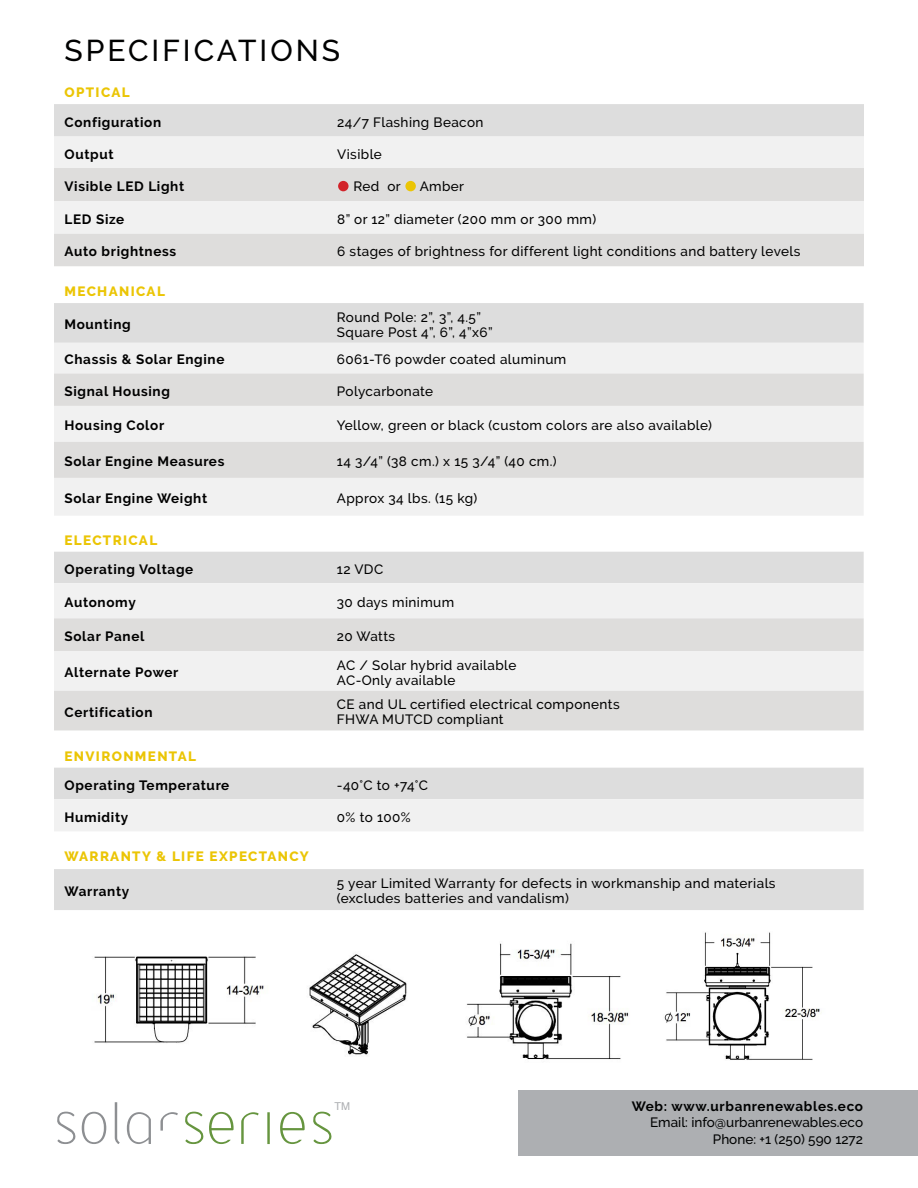
<style>
.page{position:relative;width:918px;height:1188px;background:#fff}
.page>*{position:absolute;margin:0;border:0;box-sizing:border-box;transform-origin:0 0}
.t1{font:500 30px "Raleway";letter-spacing:.1em;color:#000101}
.t2{font:500 13.5px/15px "Raleway";letter-spacing:.03em;color:#000}
.t3{font:700 13.5px "Raleway";letter-spacing:.05em;color:#000}
.t4{font:800 13.5px "Raleway";letter-spacing:.1em;color:#ebc505}
.t5{font:500 13.5px/16.2px "Raleway";color:#000101;text-align:right}
.t6{font:700 13.5px "Raleway";letter-spacing:.05em;color:#000101}
.t7{font:10.8px "Helvetica";color:#adafb2}
</style>
<div class="page">
<svg style="left:54px;top:104px;width:810px;height:162px"></svg>
<svg style="left:54px;top:552px;width:810px;height:178px"></svg>
<svg style="left:54px;top:768px;width:810px;height:63px"></svg>
<div style="left:54px;top:869px;width:810px;height:41px;background:#ddd"></div>
<svg style="left:54px;top:303px;width:810px;height:212px"></svg>
<div style="left:338px;top:181px;width:11px;height:10px;background:#d2232a;border-radius:50%"></div>
<div style="left:405px;top:181px;width:11px;height:10px;background:#ebc505;border-radius:50%"></div>
<img style="left:94px;top:954px;width:313px;height:101px">
<img style="left:466px;top:943px;width:163px;height:117px">
<img style="left:664px;top:932px;width:157px;height:128px">
<div style="left:518px;top:1090px;width:400px;height:66px;background:#adafb2"></div>
<svg style="left:57px;top:1112px;width:49px;height:32px"></svg>
<svg style="left:115px;top:1102px;width:5px;height:42px"></svg>
<svg style="left:127px;top:1112px;width:24px;height:32px"></svg>
<svg style="left:241px;top:1112px;width:18px;height:32px"></svg>
<svg style="left:160px;top:1112px;width:74px;height:32px"></svg>
<hr style="left:267px;top:1112px;width:3px;height:32px;background:#66953f">
<svg style="left:280px;top:1112px;width:25px;height:32px"></svg>
<svg style="left:313px;top:1112px;width:19px;height:32px"></svg>
<h1 class="t1" style="left:64px;top:33px;width:277px">SPECIFICATIONS</h1>
<p class="t4" style="left:64px;top:85px;width:67px">OPTICAL</p>
<p class="t3" style="left:64px;top:114px;width:98px">Configuration</p>
<p class="t2" style="left:337px;top:114px;width:148px">24/7 Flashing Beacon</p>
<p class="t3" style="left:64px;top:146px;width:51px">Output</p>
<p class="t2" style="left:337px;top:146px;width:46px">Visible</p>
<p class="t3" style="left:64px;top:179px;width:121px">Visible LED Light</p>
<p class="t2" style="left:354px;top:179px;width:49px">Red or</p>
<p class="t2" style="left:420px;top:179px;width:46px">Amber</p>
<p class="t3" style="left:64px;top:211px;width:61px">LED Size</p>
<p class="t2" style="left:337px;top:212px;width:261px">8” or 12” diameter (200 mm or 300 mm)</p>
<p class="t3" style="left:64px;top:244px;width:113px">Auto brightness</p>
<p class="t2" style="left:337px;top:244px;width:465px">6 stages of brightness for different light conditions and battery levels</p>
<p class="t4" style="left:64px;top:284px;width:102px">MECHANICAL</p>
<p class="t3" style="left:64px;top:317px;width:68px">Mounting</p>
<p class="t2" style="left:337px;top:310px;width:157px">Round Pole: 2”, 3”, 4.5”<br>Square Post 4”, 6”, 4”x6”</p>
<p class="t3" style="left:64px;top:352px;width:162px">Chassis &amp; Solar Engine</p>
<p class="t2" style="left:337px;top:352px;width:231px">6061-T6 powder coated aluminum</p>
<p class="t3" style="left:64px;top:384px;width:107px">Signal Housing</p>
<p class="t2" style="left:337px;top:384px;width:98px">Polycarbonate</p>
<p class="t3" style="left:64px;top:418px;width:101px">Housing Color</p>
<p class="t2" style="left:337px;top:418px;width:377px">Yellow, green or black (custom colors are also available)</p>
<p class="t3" style="left:64px;top:454px;width:161px">Solar Engine Measures</p>
<p class="t2" style="left:337px;top:454px;width:221px">14 3/4” (38 cm.) x 15 3/4” (40 cm.)</p>
<p class="t3" style="left:64px;top:491px;width:144px">Solar Engine Weight</p>
<p class="t2" style="left:337px;top:491px;width:142px">Approx 34 lbs. (15 kg)</p>
<p class="t4" style="left:64px;top:533px;width:94px">ELECTRICAL</p>
<p class="t3" style="left:64px;top:561px;width:130px">Operating Voltage</p>
<p class="t2" style="left:337px;top:562px;width:48px">12 VDC</p>
<p class="t3" style="left:64px;top:595px;width:73px">Autonomy</p>
<p class="t2" style="left:337px;top:595px;width:119px">30 days minimum</p>
<p class="t3" style="left:64px;top:629px;width:81px">Solar Panel</p>
<p class="t2" style="left:337px;top:629px;width:60px">20 Watts</p>
<p class="t3" style="left:64px;top:665px;width:115px">Alternate Power</p>
<p class="t2" style="left:337px;top:657px;width:181px">AC / Solar hybrid available<br>AC-Only available</p>
<p class="t3" style="left:64px;top:704px;width:90px">Certification</p>
<p class="t2" style="left:337px;top:697px;width:284px">CE and UL certified electrical components<br>FHWA MUTCD compliant</p>
<p class="t4" style="left:64px;top:748px;width:133px">ENVIRONMENTAL</p>
<p class="t3" style="left:64px;top:777px;width:166px">Operating Temperature</p>
<p class="t2" style="left:337px;top:778px;width:93px">-40°C to +74°C</p>
<p class="t3" style="left:64px;top:809px;width:65px">Humidity</p>
<p class="t2" style="left:337px;top:809px;width:75px">0% to 100%</p>
<p class="t4" style="left:64px;top:849px;width:246px">WARRANTY &amp; LIFE EXPECTANCY</p>
<p class="t3" style="left:64px;top:883px;width:66px">Warranty</p>
<p class="t2" style="left:337px;top:876px;width:440px">5 year Limited Warranty for defects in workmanship and materials (excludes batteries and vandalism)</p>
<p class="t7" style="left:335px;top:1098px;width:17px">TM</p>
<p class="t6" style="left:632px;top:1099px;width:233px">Web: www.urbanrenewables.eco</p>
<p class="t5" style="left:650px;top:1115px;width:214px">Email: info@urbanrenewables.eco<br>Phone: +1 (250) 590 1272</p>
</div>
